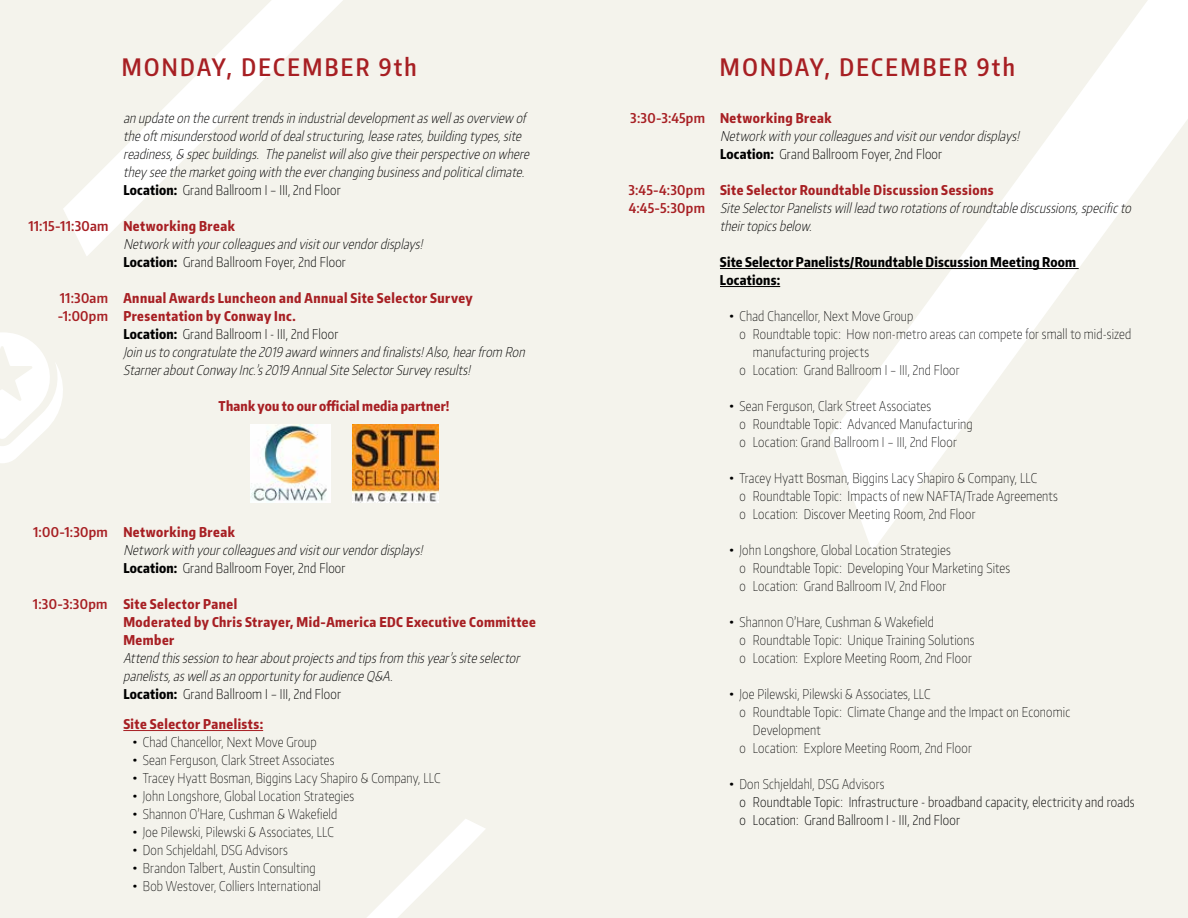
<style>
.page{position:relative;width:1188px;height:918px;background:#f4f3ec}
.page>*{position:absolute;margin:0;border:0;box-sizing:border-box;transform-origin:0 0}
.t1{font:600 24px "Encode Sans Compressed";letter-spacing:.1em;color:#a71f23}
.t2{font:100 13.5px/18px "Encode Sans Compressed";letter-spacing:.015em;color:#000}
.t3{font:italic 200 13.5px/18px "Encode Sans Compressed";color:#000}
.t4{font:800 13.5px/18px "Encode Sans Compressed";letter-spacing:.035em;color:#a71f23}
.t5{font:200 13.5px/18px "Encode Sans Compressed";letter-spacing:.015em;color:#000}
.t6{font:600 13.5px/18px "Encode Sans Condensed";letter-spacing:.015em;color:#a71f23}
.t7{font:800 13.5px/18px "Encode Sans Compressed";letter-spacing:.015em;color:#000}
.t8{font:800 13.5px "Encode Sans Compressed";letter-spacing:.015em;color:#a71f23}
.s1{font-weight:800;font-style:normal}
.s2{font-style:normal}
.s3{font-weight:800;font-style:normal;color:#a71f23}
.s4{font-weight:800}
.s5{font-weight:100}
</style>
<div class="page">
<svg style="left:63px;top:0;width:280px;height:256px"></svg>
<svg style="left:367px;top:819px;width:118px;height:99px"></svg>
<svg style="left:830px;top:0;width:358px;height:551px"></svg>
<svg style="left:0;top:332px;width:63px;height:131px"></svg>
<hr style="left:123px;top:730px;width:140px;height:1px;background:#a71f23">
<hr style="left:720px;top:268px;width:359px;height:1px;background:#000">
<hr style="left:720px;top:286px;width:60px;height:1px;background:#000">
<img style="left:352px;top:425px;width:87px;height:77px">
<img style="left:251px;top:425px;width:79px;height:77px">
<p class="t6" style="left:28px;top:217px;width:82px">11:15-11:30am</p>
<p class="t6" style="left:58px;top:288px;width:52px">11:30am -1:00pm</p>
<p class="t6" style="left:33px;top:523px;width:76px">1:00-1:30pm</p>
<p class="t6" style="left:33px;top:595px;width:76px">1:30-3:30pm</p>
<h1 class="t1" style="left:122px;top:51px;width:296px">MONDAY, DECEMBER 9th</h1>
<h1 class="t1" style="left:720px;top:51px;width:296px">MONDAY, DECEMBER 9th</h1>
<p class="t3" style="left:123px;top:109px;width:411px">anupdateonthecurrenttrendsinindustrialdevelopmentaswellasoverview of theoft misunderstoodworldofdealstructuring,leaserates,buildingtypes,site readiness,&amp; specbuildings. Thepanelistwillalsogivetheirperspectiveonwhere theyseethemarketgoingwiththeeverchangingbusinessandpoliticalclimate.<br><span class="s1">Location:</span> <span class="s2">Grand Ballroom I – III, 2nd Floor</span></p>
<p class="t4" style="left:123px;top:217px;width:113px">Networking Break</p>
<p class="t3" style="left:123px;top:235px;width:304px">Networkwithyourcolleaguesandvisitourvendordisplays!<br><span class="s1">Location:</span> <span class="s2">Grand Ballroom Foyer, 2nd Floor</span></p>
<p class="t3" style="left:123px;top:289px;width:406px"><span class="s3">Annual Awards Luncheon and Annual Site Selector Survey Presentation by Conway Inc.<br></span><span class="s1">Location:</span> <span class="s2">Grand Ballroom I - III, 2nd Floor </span>Joinustocongratulatethe2019awardwinnersandfinalists!Also,hearfrom Ron StarneraboutConwayInc.’s2019AnnualSiteSelectorSurveyresults!</p>
<p class="t8" style="left:219px;top:397px;width:232px">Thank you to our official media partner!</p>
<p class="t4" style="left:123px;top:523px;width:113px">Networking Break</p>
<p class="t3" style="left:123px;top:541px;width:304px">Networkwithyourcolleaguesandvisitourvendordisplays!<br><span class="s1">Location:</span> <span class="s2">Grand Ballroom Foyer, 2nd Floor</span></p>
<p class="t4" style="left:123px;top:595px;width:414px">Site Selector Panel<br>Moderated by Chris Strayer, Mid-America EDC Executive Committee<br>Member</p>
<p class="t3" style="left:123px;top:649px;width:401px">Attendthissessiontohearaboutprojectsandtipsfrom thisyear’ssiteselector panelists,aswellasanopportunityforaudienceQ&amp;A.<br><span class="s1">Location:</span> <span class="s2">Grand Ballroom I – III, 2nd Floor</span></p>
<p class="t4" style="left:123px;top:715px;width:141px">Site Selector Panelists:</p>
<p class="t2" style="left:133px;top:733px;width:185px"><span class="s4">•</span> Chad Chancellor, Next Move Group</p>
<p class="t2" style="left:133px;top:751px;width:203px"><span class="s4">•</span> Sean Ferguson, Clark Street Associates</p>
<p class="t2" style="left:133px;top:769px;width:309px"><span class="s4">•</span> Tracey Hyatt Bosman, Biggins Lacy Shapiro &amp; Company, LLC</p>
<p class="t2" style="left:133px;top:787px;width:223px"><span class="s4">•</span> John Longshore, Global Location Strategies</p>
<p class="t2" style="left:133px;top:805px;width:206px"><span class="s4">•</span> Shannon O’Hare, Cushman &amp; Wakefield</p>
<p class="t2" style="left:133px;top:823px;width:202px"><span class="s4">•</span> Joe Pilewski, Pilewski &amp; Associates, LLC</p>
<p class="t2" style="left:133px;top:841px;width:156px"><span class="s4">•</span> Don Schjeldahl, DSG Advisors</p>
<p class="t2" style="left:133px;top:859px;width:184px"><span class="s4">•</span> Brandon Talbert, Austin Consulting</p>
<p class="t2" style="left:133px;top:877px;width:189px"><span class="s4">•</span> Bob Westover, Colliers International</p>
<p class="t6" style="left:630px;top:109px;width:76px">3:30-3:45pm</p>
<p class="t6" style="left:629px;top:181px;width:78px">3:45-4:30pm<br>4:45-5:30pm</p>
<p class="t4" style="left:720px;top:109px;width:113px">Networking Break</p>
<p class="t3" style="left:720px;top:127px;width:304px">Networkwithyourcolleaguesandvisitourvendordisplays!<br><span class="s1">Location:</span> <span class="s2">Grand Ballroom Foyer, 2nd Floor</span></p>
<p class="t4" style="left:720px;top:181px;width:275px">Site Selector Roundtable Discussion Sessions</p>
<p class="t3" style="left:720px;top:199px;width:416px">SiteSelectorPanelistswillleadtworotationsofroundtablediscussions,specificto theirtopicsbelow.</p>
<p class="t7" style="left:720px;top:253px;width:358px">Site Selector Panelists/Roundtable Discussion Meeting Room<br>Locations:</p>
<p class="t2" style="left:730px;top:307px;width:185px"><span class="s4">•</span> Chad Chancellor, Next Move Group</p>
<p class="t2" style="left:739px;top:325px;width:393px">o Roundtable topic: How non-metro areas can compete for small to mid-sized</p>
<p class="t2" style="left:753px;top:343px;width:118px">manufacturing projects</p>
<p class="t2" style="left:739px;top:361px;width:222px">o Location: Grand Ballroom I – III, 2nd Floor</p>
<p class="t2" style="left:739px;top:397px;width:235px;text-indent:-10px"><span class="s4">•</span> Sean Ferguson, Clark Street Associates<br>o Roundtable Topic: Advanced Manufacturing o Location: Grand Ballroom I – III, 2nd Floor</p>
<p class="t2" style="left:739px;top:469px;width:320px;text-indent:-10px"><span class="s4">•</span> Tracey Hyatt Bosman, Biggins Lacy Shapiro &amp; Company, LLC<br>o Roundtable Topic: Impacts of new NAFTA/Trade Agreements o Location: Discover Meeting Room, 2nd Floor</p>
<p class="t2" style="left:739px;top:541px;width:272px;text-indent:-10px"><span class="s4">•</span> John Longshore, Global Location Strategies<br>o Roundtable Topic: Developing Your Marketing Sites o Location: Grand Ballroom IV, 2nd Floor</p>
<p class="t2" style="left:739px;top:613px;width:236px;text-indent:-10px"><span class="s4">•</span> Shannon O’Hare, Cushman &amp; Wakefield<br>o Roundtable Topic: Unique Training Solutions o Location: Explore Meeting Room, 2nd Floor</p>
<p class="t2" style="left:730px;top:685px;width:202px"><span class="s4">•</span> Joe Pilewski, Pilewski &amp; Associates, LLC</p>
<p class="t2" style="left:739px;top:703px;width:332px">o Roundtable Topic: Climate Change and the Impact on Economic</p>
<p class="t2" style="left:753px;top:721px;width:69px">Development</p>
<p class="t2" style="left:739px;top:739px;width:234px">o Location: Explore Meeting Room, 2nd Floor</p>
<p class="t5" style="left:739px;top:775px;width:396px;text-indent:-10px"><span class="s4">•</span> <span class="s5">Don Schjeldahl, DSG Advisors<br></span>o Roundtable Topic: Infrastructure - broadband capacity, electricity and roads o Location: Grand Ballroom I - III, 2nd Floor</p>
</div>
